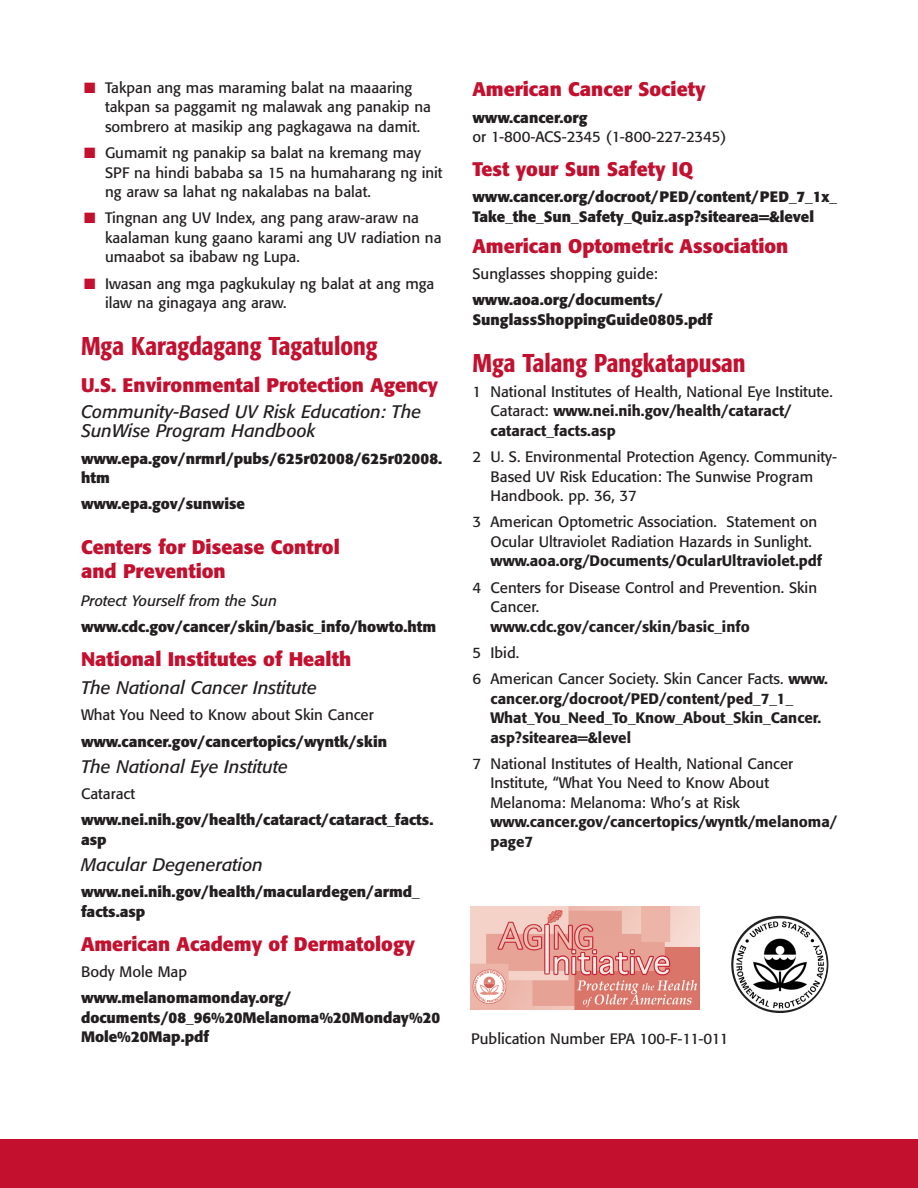
<style>
.page{position:relative;width:918px;height:1188px;background:#fff}
.page>*{position:absolute;margin:0;border:0;box-sizing:border-box;transform-origin:0 0}
.subhead{font:500 condensed 25.5px "Formata";color:#c3102f}
.resources_sub{font:700 19.5px "Formata";color:#c3102f}
.bold_text{font:700 19.5px/24px "Formata";color:#c3102f}
.italic_text{font:italic 18px/19.5px "Formata";color:#231f20}
.body{font:15px/19.5px "Formata";color:#231f20}
.body-2{font:700 15px/19.5px "Formata";color:#231f20}
.bulleted_text{font:15px/19.5px "Formata";color:#231f20}
.body-3{font:500 15px/19.5px "Formata";color:#231f20}
.italic_text-2{font:italic 15px "Formata";color:#231f20}
.s1{color:#c3102f}
.s2{font-weight:700}
.s3{font-weight:500}
.s4{font-weight:400}
</style>
<div class="page">
<img style="left:732px;top:917px;width:96px;height:95px;border-radius:48px">
<div style="left:731px;top:916px;width:97px;height:97px;border:2px solid #231f20;border-radius:50%"></div>
<div style="left:0;top:1140px;width:918px;height:48px;background:#c3102f"></div>
<img style="left:470px;top:906px;width:229px;height:103px">
<p class="bulleted_text" style="left:105px;top:78px;width:327px;text-indent:-21px"><span class="s1">■</span> Takpan ang mas maraming balat na maaaring takpan sa paggamit ng malawak ang panakip na sombrero at masikip ang pagkagawa na damit.</p>
<p class="bulleted_text" style="left:105px;top:143px;width:339px;text-indent:-21px"><span class="s1">■</span> Gumamit ng panakip sa balat na kremang may<br>SPF na hindi bababa sa 15 na humaharang ng init ng araw sa lahat ng nakalabas na balat.</p>
<p class="bulleted_text" style="left:105px;top:208px;width:338px;text-indent:-21px"><span class="s1">■</span> Tingnan ang UV Index, ang pang araw-araw na kaalaman kung gaano karami ang UV radiation na umaabot sa ibabaw ng Lupa.</p>
<p class="bulleted_text" style="left:105px;top:274px;width:331px;text-indent:-21px"><span class="s1">■</span> Iwasan ang mga pagkukulay ng balat at ang mga ilaw na ginagaya ang araw.</p>
<p class="subhead" style="left:81px;top:331px;width:298px">Mga Karagdagang Tagatulong</p>
<p class="bold_text" style="left:81px;top:373px;width:359px">U.S. Environmental Protection Agency</p>
<p class="italic_text" style="left:81px;top:402px;width:342px">Community-Based UV Risk Education: The<br>SunWise Program Handbook</p>
<p class="body-2" style="left:81px;top:448px;width:363px">www.epa.gov/nrmrl/pubs/625r02008/625r02008. htm</p>
<p class="body-2" style="left:81px;top:494px;width:166px">www.epa.gov/sunwise</p>
<p class="bold_text" style="left:81px;top:535px;width:260px">Centers for Disease Control and Prevention</p>
<p class="italic_text-2" style="left:81px;top:591px;width:198px">Protect Yourself from the Sun</p>
<p class="body-2" style="left:81px;top:617px;width:357px">www.cdc.gov/cancer/skin/basic_info/howto.htm</p>
<p class="bold_text" style="left:81px;top:647px;width:272px">National Institutes of Health</p>
<p class="italic_text" style="left:81px;top:678px;width:237px">The National Cancer Institute</p>
<p class="body" style="left:81px;top:705px;width:294px">What You Need to Know about Skin Cancer</p>
<p class="body-2" style="left:81px;top:731px;width:308px">www.cancer.gov/cancertopics/wyntk/skin</p>
<p class="italic_text" style="left:81px;top:757px;width:209px">The National Eye Institute</p>
<p class="body" style="left:81px;top:784px;width:56px">Cataract</p>
<p class="body-2" style="left:81px;top:810px;width:354px">www.nei.nih.gov/health/cataract/cataract_facts. asp</p>
<p class="italic_text" style="left:81px;top:855px;width:183px">Macular Degeneration</p>
<p class="body-2" style="left:81px;top:882px;width:340px">www.nei.nih.gov/health/maculardegen/armd_ facts.asp</p>
<p class="resources_sub" style="left:81px;top:932px;width:336px">American Academy of Dermatology</p>
<p class="body" style="left:81px;top:962px;width:108px">Body Mole Map</p>
<p class="body-2" style="left:81px;top:988px;width:361px">www.melanomamonday.org/ documents/08_96%20Melanoma%20Monday%20<br>Mole%20Map.pdf</p>
<p class="resources_sub" style="left:472px;top:77px;width:235px">American Cancer Society</p>
<p class="body" style="left:472px;top:108px;width:256px"><span class="s2">www.cancer.org<br></span>or 1-800-ACS-2345 (1-800-227-2345)</p>
<p class="resources_sub" style="left:472px;top:157px;width:222px">Test your Sun Safety IQ</p>
<p class="body-2" style="left:472px;top:187px;width:366px">www.cancer.org/docroot/PED/content/PED_7_1x_<br>Take_the_Sun_Safety_Quiz.asp?sitearea=&amp;level</p>
<p class="resources_sub" style="left:472px;top:234px;width:318px">American Optometric Association</p>
<p class="body" style="left:472px;top:264px;width:187px">Sunglasses shopping guide:</p>
<p class="body-2" style="left:472px;top:290px;width:241px">www.aoa.org/documents/<br>SunglassShoppingGuide0805.pdf</p>
<p class="subhead" style="left:472px;top:347px;width:275px">Mga Talang Pangkatapusan</p>
<p class="body" style="left:490px;top:382px;width:344px;text-indent:-18px">1 National Institutes of Health, National Eye Institute.<br>Cataract: <span class="s3">www.nei.nih.gov/health/cataract/ cataract_facts.asp</span></p>
<p class="body" style="left:490px;top:447px;width:348px;text-indent:-18px">2 U. S. Environmental Protection Agency. Community-<br>Based UV Risk Education: The Sunwise Program<br>Handbook. pp. 36, 37</p>
<p class="body" style="left:490px;top:512px;width:333px;text-indent:-18px">3 American Optometric Association. Statement on<br>Ocular Ultraviolet Radiation Hazards in Sunlight. <span class="s3">www.aoa.org/Documents/OcularUltraviolet.pdf</span></p>
<p class="body" style="left:490px;top:578px;width:328px;text-indent:-18px">4 Centers for Disease Control and Prevention. Skin<br>Cancer.<br><span class="s3">www.cdc.gov/cancer/skin/basic_info</span></p>
<p class="body" style="left:472px;top:643px;width:48px">5 Ibid.</p>
<p class="body-3" style="left:491px;top:669px;width:339px;text-indent:-18px"><span class="s4">6 American Cancer Society. Skin Cancer Facts.</span> www. cancer.org/docroot/PED/content/ped_7_1_ What_You_Need_To_Know_About_Skin_Cancer. asp?sitearea=&amp;level</p>
<p class="body" style="left:491px;top:754px;width:348px;text-indent:-18px">7 National Institutes of Health, National Cancer Institute, “What You Need to Know About Melanoma: Melanoma: Who’s at Risk <span class="s3">www.cancer.gov/cancertopics/wyntk/melanoma/ page7</span></p>
<p class="body" style="left:471px;top:1029px;width:259px">Publication Number EPA 100-F-11-011</p>
</div>
